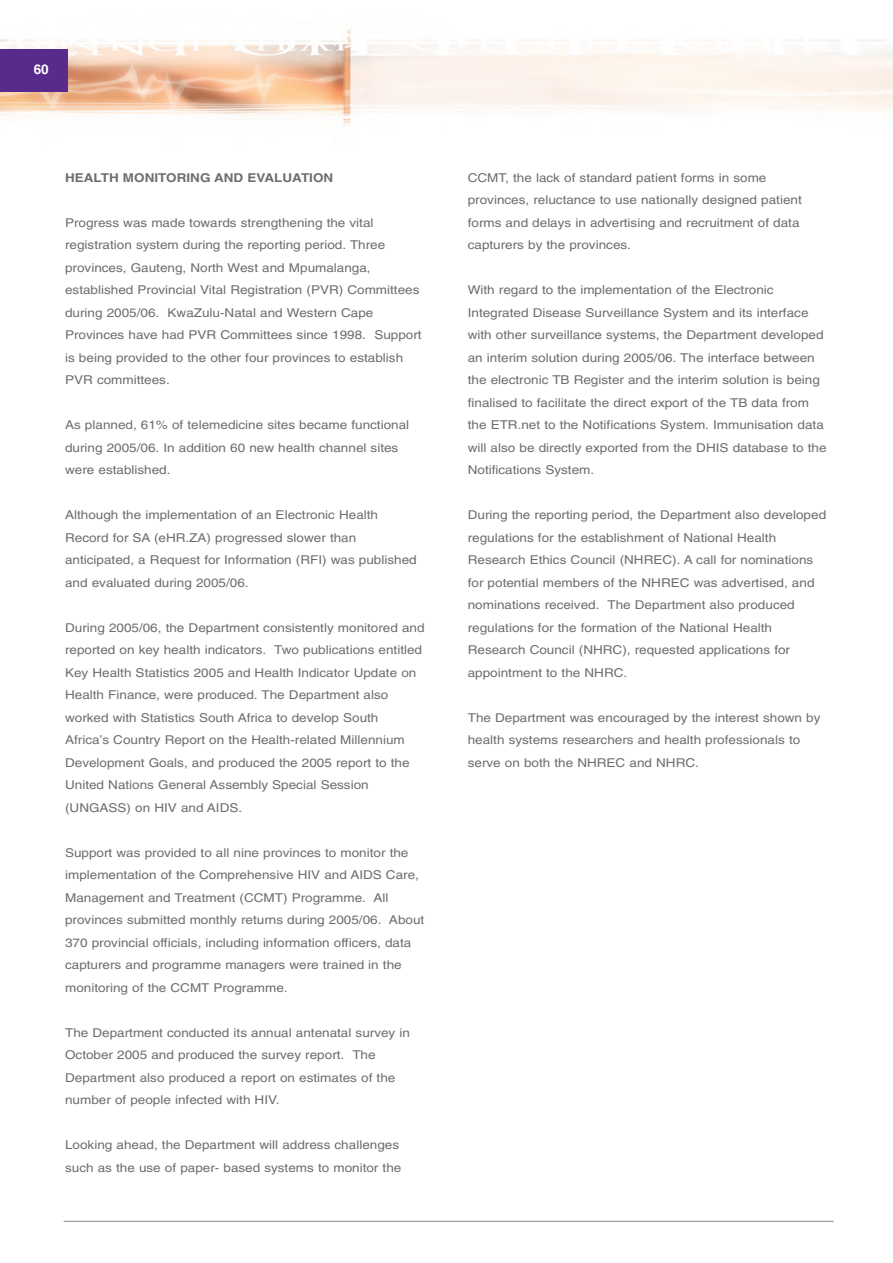
<style>
.page{position:relative;width:893px;height:1263px;background:#fff}
.page>*{position:absolute;margin:0;border:0;box-sizing:border-box;transform-origin:0 0}
.t1{font:700 13.5px "Helvetica";color:#fff}
.t2{font:12.15px/22.5px "Helvetica";color:#6c6d70;scale:1.11 1}
.t3{font:700 12.15px "Helvetica";color:#6c6d70;scale:1.11 1}
</style>
<div class="page">
<img style="left:1px;top:29px;width:891px;height:97px">
<div style="left:0;top:49px;width:68px;height:43px;background:#572a8b"></div>
<hr style="left:64px;top:1221px;width:769px;height:1px;background:#808285">
<p class="t1" style="left:34px;top:64px;width:17px">60</p>
<p class="t3" style="left:65px;top:173px;width:243px">HEALTH MONITORING AND EVALUATION</p>
<p class="t2" style="left:65px;top:212px;width:323px">Progress was made towards strengthening the vital registration system during the reporting period. Three provinces, Gauteng, North West and Mpumalanga, established Provincial Vital Registration (PVR) Committees during 2005/06. KwaZulu-Natal and Western Cape Provinces have had PVR Committees since 1998. Support is being provided to the other four provinces to establish PVR committees.</p>
<p class="t2" style="left:65px;top:415px;width:311px">As planned, 61% of telemedicine sites became functional during 2005/06. In addition 60 new health channel sites were established.</p>
<p class="t2" style="left:65px;top:505px;width:318px">Although the implementation of an Electronic Health Record for SA (eHR.ZA) progressed slower than anticipated, a Request for Information (RFI) was published and evaluated during 2005/06.</p>
<p class="t2" style="left:65px;top:617px;width:325px">During 2005/06, the Department consistently monitored and reported on key health indicators. Two publications entitled Key Health Statistics 2005 and Health Indicator Update on Health Finance, were produced. The Department also worked with Statistics South Africa to develop South Africa’s Country Report on the Health-related Millennium Development Goals, and produced the 2005 report to the United Nations General Assembly Special Session (UNGASS) on HIV and AIDS.</p>
<p class="t2" style="left:65px;top:842px;width:325px">Support was provided to all nine provinces to monitor the implementation of the Comprehensive HIV and AIDS Care, Management and Treatment (CCMT) Programme. All provinces submitted monthly returns during 2005/06. About 370 provincial officials, including information officers, data capturers and programme managers were trained in the monitoring of the CCMT Programme.</p>
<p class="t2" style="left:65px;top:1022px;width:312px">The Department conducted its annual antenatal survey in October 2005 and produced the survey report. The Department also produced a report on estimates of the number of people infected with HIV.</p>
<p class="t2" style="left:65px;top:1135px;width:304px">Looking ahead, the Department will address challenges such as the use of paper- based systems to monitor the</p>
<p class="t2" style="left:468px;top:167px;width:302px">CCMT, the lack of standard patient forms in some provinces, reluctance to use nationally designed patient forms and delays in advertising and recruitment of data capturers by the provinces.</p>
<p class="t2" style="left:468px;top:280px;width:325px">With regard to the implementation of the Electronic Integrated Disease Surveillance System and its interface with other surveillance systems, the Department developed an interim solution during 2005/06. The interface between the electronic TB Register and the interim solution is being finalised to facilitate the direct export of the TB data from the ETR.net to the Notifications System. Immunisation data will also be directly exported from the DHIS database to the Notifications System.</p>
<p class="t2" style="left:468px;top:505px;width:324px">During the reporting period, the Department also developed regulations for the establishment of National Health Research Ethics Council (NHREC). A call for nominations for potential members of the NHREC was advertised, and nominations received. The Department also produced regulations for the formation of the National Health Research Council (NHRC), requested applications for appointment to the NHRC.</p>
<p class="t2" style="left:468px;top:707px;width:319px">The Department was encouraged by the interest shown by health systems researchers and health professionals to serve on both the NHREC and NHRC.</p>
</div>
